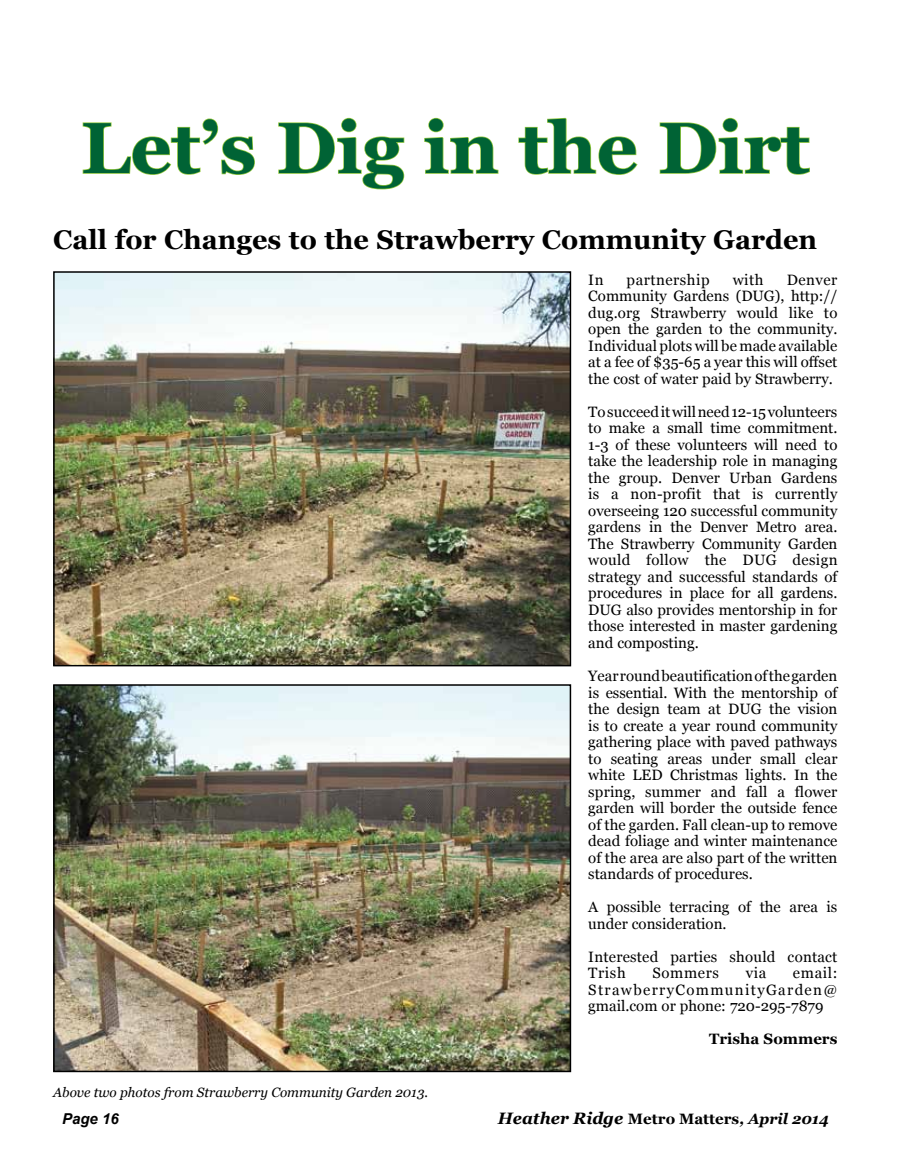
<style>
.page{position:relative;width:905px;height:1175px;background:#fff}
.page>*{position:absolute;margin:0;border:0;box-sizing:border-box;transform-origin:0 0}
.t1{font:700 72px "Georgia";color:#006335}
.t2{font:700 27px "Georgia";color:#000}
.t3{font:italic 700 16.5px "Georgia";color:#000}
.t4{font:15px/16.5px "Georgia";color:#000;text-align:justify}
.t5{font:700 15px "Georgia";color:#000}
.t6{font:15px "Georgia";letter-spacing:.035em;color:#000}
.t7{font:15px "Georgia";letter-spacing:.04em;color:#000}
.t8{font:italic 700 15px "Arial";color:#000}
.t9{font:italic 13.5px "Georgia";color:#000}
.s1{font-style:normal;font-size:15px}
.s2{font-size:15px}
</style>
<div class="page">
<svg style="left:82px;top:118px;width:173px;height:57px"></svg>
<svg style="left:278px;top:117px;width:127px;height:73px"></svg>
<svg style="left:424px;top:117px;width:75px;height:57px"></svg>
<svg style="left:518px;top:117px;width:120px;height:58px"></svg>
<svg style="left:659px;top:117px;width:151px;height:58px"></svg>
<img style="left:56px;top:687px;width:512px;height:382px">
<div style="left:53px;top:684px;width:518px;height:388px;border:2px solid #000"></div>
<img style="left:56px;top:274px;width:512px;height:389px">
<div style="left:53px;top:271px;width:518px;height:395px;border:2px solid #000"></div>
<h1 class="t1" style="left:81px;top:102px;width:730px">Let’s Dig in the Dirt</h1>
<h2 class="t2" style="left:53px;top:222px;width:765px">Call for Changes to the Strawberry Community Garden</h2>
<p class="t4" style="left:588px;top:272px;width:17px">In</p>
<p class="t6" style="left:626px;top:270px;width:85px">partnership</p>
<p class="t4" style="left:732px;top:272px;width:32px">with</p>
<p class="t4" style="left:588px;top:272px;width:251px;text-indent:198px">Denver Community Gardens (DUG), http:// dug.org Strawberry would like to open the garden to the community.<br>Individual plots will be made available at a fee of $35-65 a year this will offset the cost of water paid by Strawberry.</p>
<p class="t4" style="left:588px;top:404px;width:251px">To succeed it will need 12-15 volunteers to make a small time commitment.<br>1-3 of these volunteers will need to take the leadership role in managing the group. Denver Urban Gardens is a non-profit that is currently overseeing 120 successful community gardens in the Denver Metro area.<br>The Strawberry Community Garden would follow the DUG design strategy and successful standards of procedures in place for all gardens.<br>DUG also provides mentorship in for those interested in master gardening and composting.</p>
<p class="t4" style="left:588px;top:668px;width:251px">Year round beautification of the garden is essential. With the mentorship of the design team at DUG the vision is to create a year round community gathering place with paved pathways to seating areas under small clear white LED Christmas lights. In the spring, summer and fall a flower garden will border the outside fence of the garden. Fall clean-up to remove dead foliage and winter maintenance of the area are also part of the written standards of procedures.</p>
<p class="t4" style="left:588px;top:899px;width:250px">A possible terracing of the area is under consideration.</p>
<p class="t4" style="left:588px;top:948px;width:251px">Interested parties should contact<br>Trish</p>
<p class="t4" style="left:588px;top:965px;width:251px;text-indent:205px">email:<br>StrawberryCommunityGarden@ gmail.com or phone: 720-295-7879</p>
<p class="t5" style="left:709px;top:1029px;width:130px">Trisha Sommers</p>
<p class="t7" style="left:652px;top:963px;width:68px">Sommers</p>
<p class="t4" style="left:745px;top:965px;width:22px">via</p>
<p class="t9" style="left:53px;top:1083px;width:376px">Above two photos from Strawberry Community Garden 2013.</p>
<p class="t8" style="left:62px;top:1108px;width:58px">Page 16</p>
<p class="t3" style="left:498px;top:1107px;width:333px">Heather Ridge <span class="s1">Metro Matters</span><span class="s2">, April 2014</span></p>
</div>
